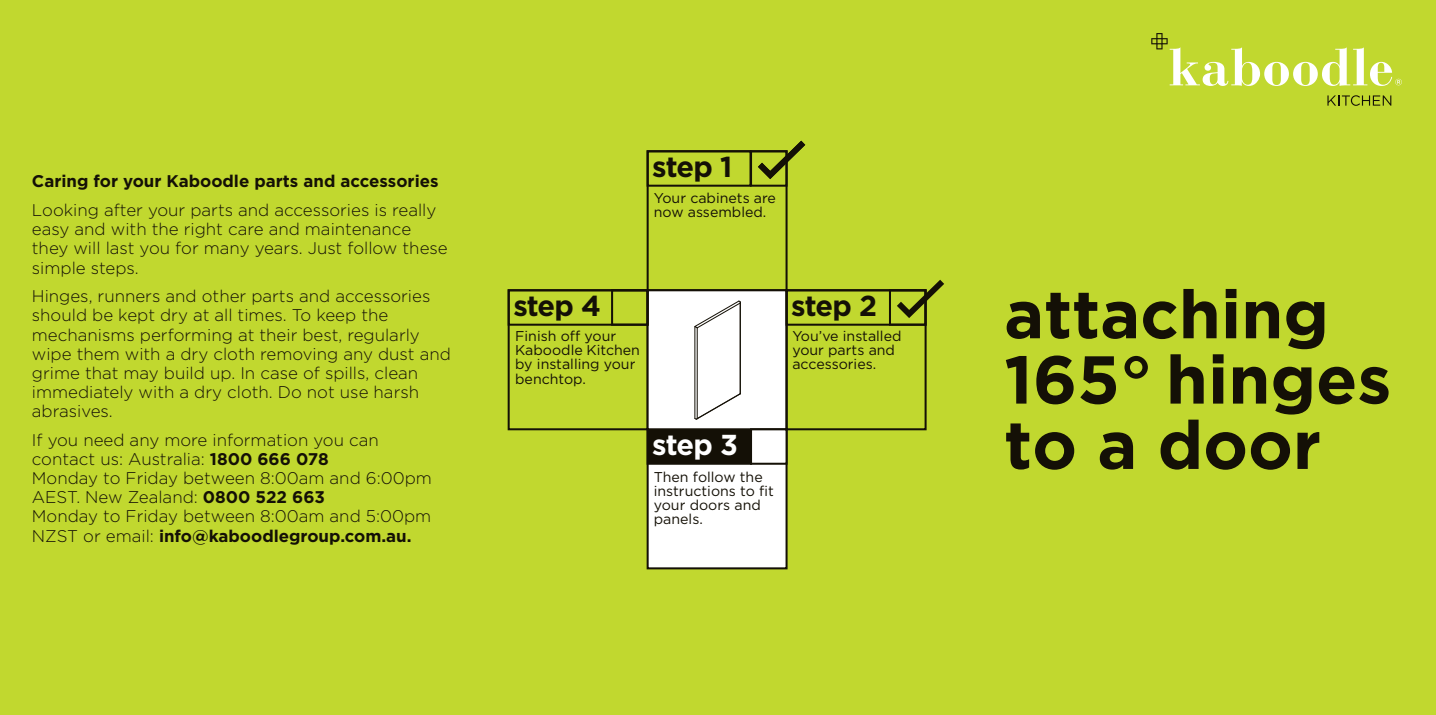
<style>
.page{position:relative;width:1436px;height:715px;background:#fff}
.page>*{position:absolute;margin:0;border:0;box-sizing:border-box;transform-origin:0 0}
.t1{font:700 67.5px/65.2px "Gotham";color:#141006}
.t2{font:700 28.8px "Gotham";letter-spacing:-.035em;color:#141006}
.t3{font:700 28.8px "Gotham";color:#fff}
.t4{font:300 16.88px/19.1px "Gotham";color:#141006}
.t5{font:700 16.88px "Gotham";color:#141006}
.t6{font:14.17px/14.2px "Gotham";color:#141006}
.s1{font-weight:700}
</style>
<div class="page">
<div style="left:0;top:0;width:1435px;height:714px;background:#c1d82f"></div>
<div style="left:647px;top:429px;width:139px;height:139px;background:#fff"></div>
<div style="left:646px;top:428px;width:141px;height:141px;border:2px solid #141006"></div>
<div style="left:647px;top:429px;width:104px;height:34px;background:#141006"></div>
<div style="left:646px;top:428px;width:106px;height:36px;border:2px solid #141006"></div>
<div style="left:646px;top:150px;width:141px;height:141px;border:2px solid #141006"></div>
<div style="left:507px;top:289px;width:141px;height:141px;border:2px solid #141006"></div>
<div style="left:647px;top:290px;width:139px;height:139px;background:#fff"></div>
<div style="left:646px;top:289px;width:141px;height:141px;border:2px solid #141006"></div>
<div style="left:785px;top:289px;width:141px;height:141px;border:2px solid #141006"></div>
<div style="left:646px;top:150px;width:105px;height:37px;border:2px solid #141006"></div>
<div style="left:750px;top:150px;width:37px;height:37px;border:2px solid #141006"></div>
<div style="left:785px;top:289px;width:141px;height:36px;border:2px solid #141006"></div>
<div style="left:888px;top:289px;width:38px;height:36px;border:2px solid #141006"></div>
<div style="left:750px;top:428px;width:37px;height:36px;border:2px solid #141006"></div>
<div style="left:507px;top:289px;width:141px;height:36px;border:2px solid #141006"></div>
<div style="left:611px;top:289px;width:37px;height:36px;border:2px solid #141006"></div>
<svg style="left:751px;top:140px;width:55px;height:43px"></svg>
<svg style="left:890px;top:279px;width:54px;height:43px"></svg>
<svg style="left:694px;top:300px;width:47px;height:120px"></svg>
<hr style="left:694px;top:326px;width:1px;height:92px;background:#141006">
<p class="t5" style="left:32px;top:172px;width:408px">Caring for your Kaboodle parts and accessories</p>
<p class="t4" style="left:32px;top:200px;width:417px">Looking after your parts and accessories is really easy and with the right care and maintenance they will last you for many years. Just follow these simple steps.</p>
<p class="t4" style="left:32px;top:286px;width:420px">Hinges, runners and other parts and accessories should be kept dry at all times. To keep the mechanisms performing at their best, regularly wipe them with a dry cloth removing any dust and grime that may build up. In case of spills, clean immediately with a dry cloth. Do not use harsh abrasives.</p>
<p class="t4" style="left:32px;top:430px;width:401px">If you need any more information you can contact us: Australia: <span class="s1">1800 666 078<br></span>Monday to Friday between 8:00am and 6:00pm AEST. New Zealand: <span class="s1">0800 522 663<br></span>Monday to Friday between 8:00am and 5:00pm NZST or email: <span class="s1">info@kaboodlegroup.com.au.</span></p>
<h2 class="t2" style="left:652px;top:150px;width:82px">step 1</h2>
<h2 class="t2" style="left:513px;top:289px;width:89px">step 4</h2>
<p class="t6" style="left:653px;top:190px;width:124px">Your cabinets are now assembled.</p>
<h2 class="t2" style="left:791px;top:289px;width:87px">step 2</h2>
<p class="t6" style="left:515px;top:328px;width:126px">Finish off your<br>Kaboodle Kitchen by installing your benchtop.</p>
<p class="t6" style="left:792px;top:328px;width:111px">You’ve installed your parts and accessories.</p>
<h2 class="t3" style="left:652px;top:428px;width:87px">step 3</h2>
<p class="t6" style="left:653px;top:469px;width:121px">Then follow the instructions to fit your doors and panels.</p>
<h1 class="t1" style="left:1004px;top:280px;width:388px">attaching<br>165° hinges to a door</h1>
</div>
